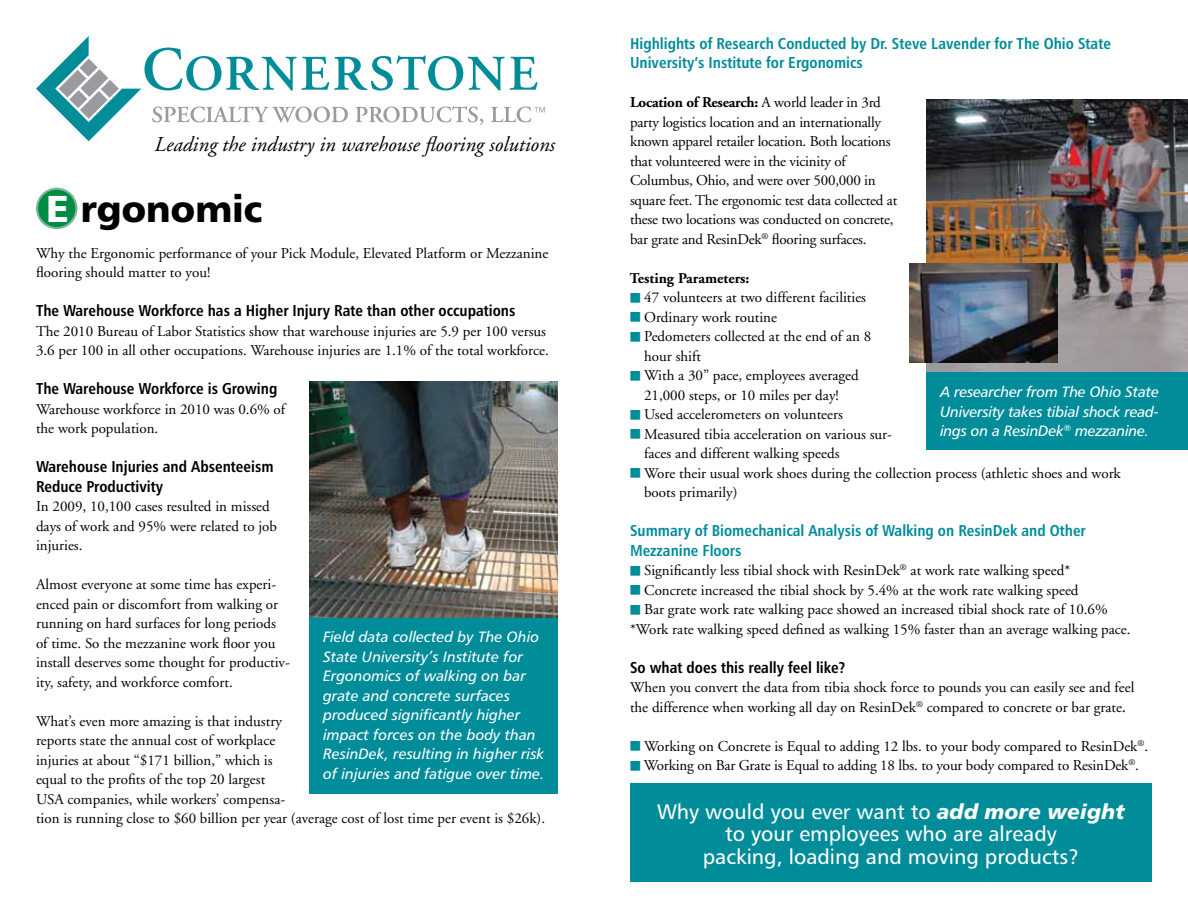
<style>
.page{position:relative;width:1188px;height:918px;background:#fff}
.page>*{position:absolute;margin:0;border:0;box-sizing:border-box;transform-origin:0 0}
.t1{font:37.5px "Humanist 777 BT Black B";letter-spacing:-.01em;color:#000}
.t2{font:21px/22.5px "Humanist 777 BT Roman B";color:#fff;text-align:center}
.t3{font:italic 21px "Adobe Garamond";color:#000}
.t4{font:15.75px/19.5px "Humanist 777 BT Bold Condensed B";color:#000}
.t5{font:15.75px/19.5px "Humanist 777 BT Bold Condensed B";color:#008c99}
.t6{font:15px/19.5px "Adobe Garamond";color:#000}
.t7{font:15px/19.5px "Humanist 777 BT Italic B";color:#fff;text-align:justify}
.t8{font:700 15px "Adobe Garamond";color:#000}
.s1{color:#fff}
.s2{font-weight:700}
.s3{color:#008c99}
.s4{font-style:italic;font-size:18px}
.s5{font-family:"Humanist 777 BT Black Italic B"}
</style>
<div class="page">
<svg style="left:36px;top:36px;width:509px;height:105px"></svg>
<div style="left:630px;top:784px;width:522px;height:98px;background:#008c99"></div>
<div style="left:37px;top:189px;width:39px;height:39px;background:#008c44;border-radius:50%"></div>
<div style="left:36px;top:188px;width:41px;height:41px;border:2px solid #76b88f;border-radius:50%"></div>
<img style="left:927px;top:99px;width:261px;height:273px">
<img style="left:910px;top:264px;width:148px;height:98px">
<div style="left:927px;top:372px;width:261px;height:77px;background:#008c99"></div>
<div style="left:310px;top:616px;width:248px;height:178px;background:#008c99"></div>
<img style="left:310px;top:382px;width:248px;height:235px">
<h2 class="t3" style="left:155px;top:133px;width:402px">Leading the industry in warehouse flooring solutions</h2>
<h1 class="t1" style="left:46px;top:185px;width:219px"><span class="s1">E</span> rgonomic</h1>
<p class="t6" style="left:36px;top:243px;width:514px">Why the Ergonomic performance of your Pick Module, Elevated Platform or Mezzanine flooring should matter to you!</p>
<p class="t4" style="left:36px;top:300px;width:481px">The Warehouse Workforce has a Higher Injury Rate than other occupations</p>
<p class="t6" style="left:36px;top:321px;width:514px">The 2010 Bureau of Labor Statistics show that warehouse injuries are 5.9 per 100 versus<br>3.6 per 100 in all other occupations. Warehouse injuries are 1.1% of the total workforce.</p>
<p class="t4" style="left:36px;top:378px;width:243px">The Warehouse Workforce is Growing</p>
<p class="t6" style="left:36px;top:399px;width:251px">Warehouse workforce in 2010 was 0.6% of the work population.</p>
<p class="t4" style="left:36px;top:456px;width:239px">Warehouse Injuries and Absenteeism<br>Reduce Productivity</p>
<p class="t6" style="left:36px;top:497px;width:243px">In 2009, 10,100 cases resulted in missed days of work and 95% were related to job injuries.</p>
<p class="t6" style="left:36px;top:575px;width:255px">Almost everyone at some time has experi&shy;enced pain or discomfort from walking or running on hard surfaces for long periods of time. So the mezzanine work floor you install deserves some thought for productiv&shy;ity, safety, and workforce comfort.</p>
<p class="t6" style="left:36px;top:711px;width:511px">What’s even more amazing is that industry<br>reports state the annual cost of workplace<br>injuries at about “$171 billion,” which is<br>equal to the profits of the top 20 largest<br>USA companies, while workers’ compensa-<br>tion is running close to $60 billion per year (average cost of lost time per event is $26k).</p>
<p class="t7" style="left:323px;top:627px;width:223px;text-align:left">Field data collected by The Ohio<br>State University’s Institute for<br>Ergonomics of walking on bar grate and concrete surfaces produced significantly higher impact forces on the body than<br>ResinDek, resulting in higher risk of injuries and fatigue over time.</p>
<p class="t5" style="left:630px;top:33px;width:483px">Highlights of Research Conducted by Dr. Steve Lavender for The Ohio State<br>University’s Institute for Ergonomics</p>
<p class="t6" style="left:630px;top:93px;width:269px"><span class="s2">Location of Research:</span> A world leader in 3rd party logistics location and an internationally known apparel retailer location. Both locations that volunteered were in the vicinity of Columbus, Ohio, and were over 500,000 in square feet. The ergonomic test data collected at these two locations was conducted on concrete, bar grate and ResinDek<sup>®</sup> flooring surfaces.</p>
<p class="t8" style="left:630px;top:270px;width:121px">Testing Parameters:</p>
<p class="t6" style="left:630px;top:288px;width:238px"><span class="s3">■</span> 47 volunteers at two different facilities</p>
<p class="t6" style="left:630px;top:308px;width:149px"><span class="s3">■</span> Ordinary work routine</p>
<p class="t6" style="left:644px;top:327px;width:228px;text-indent:-14px"><span class="s3">■</span> Pedometers collected at the end of an 8 hour shift</p>
<p class="t6" style="left:630px;top:366px;width:230px;text-align:center"><span class="s3">■</span> With a 30” pace, employees averaged<br>21,000 steps, or 10 miles per day!</p>
<p class="t6" style="left:630px;top:405px;width:215px"><span class="s3">■</span> Used accelerometers on volunteers</p>
<p class="t6" style="left:644px;top:425px;width:249px;text-indent:-14px"><span class="s3">■</span> Measured tibia acceleration on various sur&shy;faces and different walking speeds</p>
<p class="t6" style="left:644px;top:464px;width:478px;text-indent:-14px"><span class="s3">■</span> Wore their usual work shoes during the collection process (athletic shoes and work boots primarily)</p>
<p class="t5" style="left:630px;top:521px;width:457px">Summary of Biomechanical Analysis of Walking on ResinDek and Other<br>Mezzanine Floors</p>
<p class="t6" style="left:630px;top:561px;width:442px"><span class="s3">■</span> Significantly less tibial shock with ResinDek<sup>®</sup> at work rate walking speed*</p>
<p class="t6" style="left:630px;top:581px;width:450px"><span class="s3">■</span> Concrete increased the tibial shock by 5.4% at the work rate walking speed</p>
<p class="t6" style="left:630px;top:600px;width:502px"><span class="s3">■</span> Bar grate work rate walking pace showed an increased tibial shock rate of 10.6% *Work rate walking speed defined as walking 15% faster than an average walking pace.</p>
<p class="t4" style="left:630px;top:657px;width:217px">So what does this really feel like?</p>
<p class="t6" style="left:630px;top:678px;width:506px">When you convert the data from tibia shock force to pounds you can easily see and feel the difference when working all day on ResinDek<sup>®</sup> compared to concrete or bar grate<span class="s4">.</span></p>
<p class="t6" style="left:630px;top:737px;width:520px"><span class="s3">■</span> Working on Concrete is Equal to adding 12 lbs. to your body compared to ResinDek<sup>®</sup>.</p>
<p class="t6" style="left:630px;top:756px;width:510px"><span class="s3">■</span> Working on Bar Grate is Equal to adding 18 lbs. to your body compared to ResinDek<sup>®</sup>.</p>
<p class="t7" style="left:940px;top:382px;width:220px">A researcher from The Ohio State University takes tibial shock read&shy;ings on a ResinDek<sup>®</sup> mezzanine.</p>
<h2 class="t2" style="left:657px;top:800px;width:469px">Why would you ever want to <span class="s5">add more weight </span>to your employees who are already<br>packing, loading and moving products?</h2>
</div>
